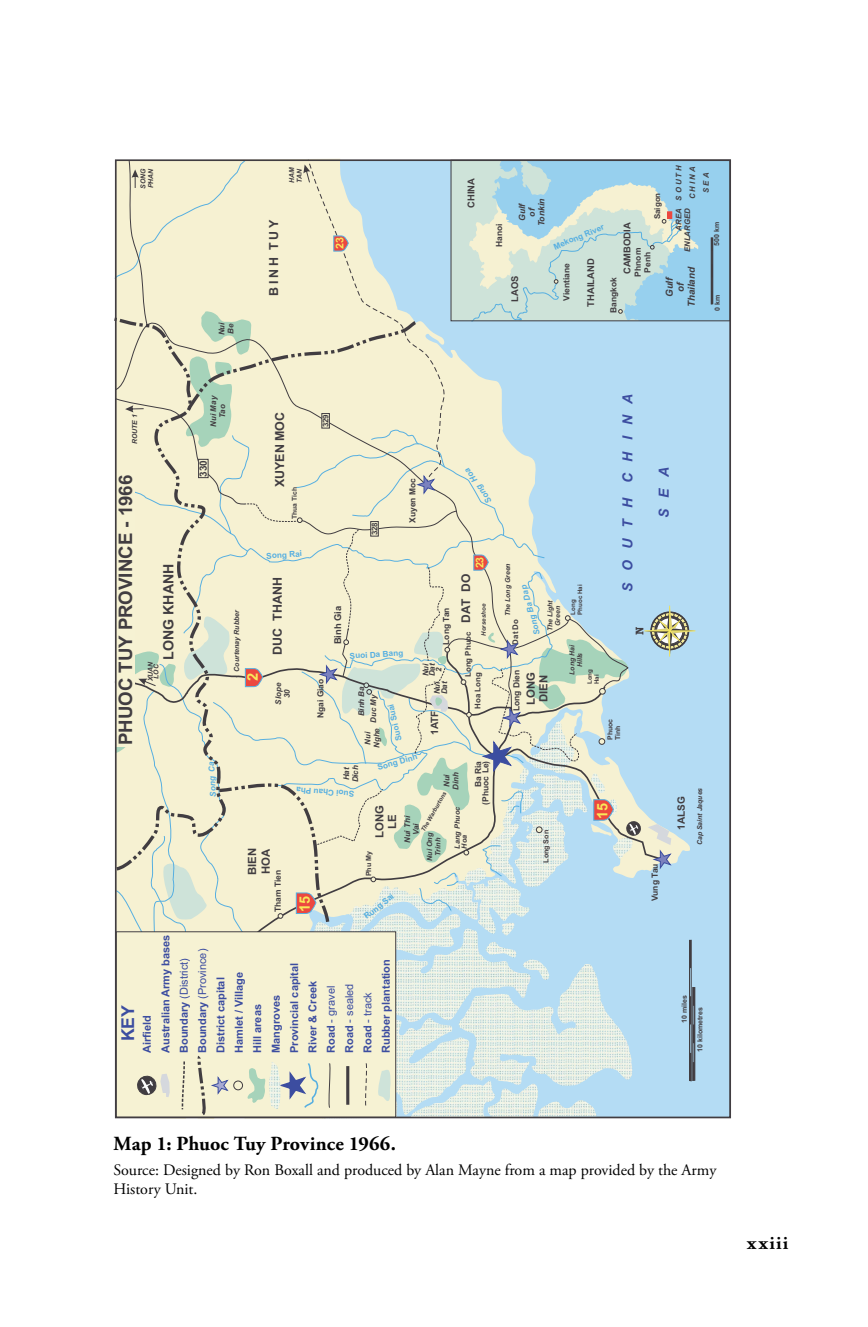
<style>
.page{position:relative;width:868px;height:1327px;background:#fff}
.page>*{position:absolute;margin:0;border:0;box-sizing:border-box;transform-origin:0 0}
.Map_Title{font:700 20px "Adobe Garamond Pro";letter-spacing:.005em;color:#000}
.t1{font:700 18.6px "Arial";color:#413d41}
.t2{font:700 18px "Crimson Text";letter-spacing:.05em;color:#000}
.t3{font:700 17.6px "Arial";color:#3c4da0}
.Source{font:16px/19.2px "Adobe Garamond Pro";color:#000}
.t4{font:700 14.6px "Arial";color:#f8e95a}
.t5{font:700 14.4px "Arial";color:#f8e95a}
.t6{font:700 14.2px "Arial";color:#413d41}
.t7{font:italic 700 14px "Arial";color:#3c4da0}
.t8{font:700 12.4px "Arial";color:#413d41}
.t9{font:700 12px "Arial";color:#413d41}
.t10{font:700 11.4px/12.6px "Arial";color:#413d41}
.t11{font:700 11.2px "Bookman Old Style";color:#413d41}
.t12{font:700 11px/18.4px "Arial";color:#3c4da0}
.t13{font:700 10.6px "Arial";color:#f8e95a}
.t14{font:700 10.4px "Arial";color:#f8e95a}
.t15{font:700 10px "Arial";color:#413d41}
.t16{font:italic 700 9.8px/10.8px "Arial";color:#413d41;text-align:center}
.t17{font:700 9.4px "Arial";color:#413d41}
.t18{font:italic 700 8.6px/9.6px "Arial";color:#413d41;text-align:center}
.t19{font:700 8.4px/9.4px "Arial";color:#413d41;text-align:center}
.t20{font:700 8.2px "Arial";color:#56afe1}
.t21{font:italic 700 8.2px "Arial";color:#56afe1}
.t22{font:italic 700 8px/8.8px "Arial";color:#413d41;text-align:center}
.t23{font:700 8px "Arial";color:#413d41}
.t24{font:700 7.8px "Arial";color:#413d41}
.t25{font:italic 700 7.8px/8.6px "Arial";color:#413d41;text-align:right}
.t26{font:italic 700 7.6px/13.6px "Arial";color:#413d41;text-align:center}
.t27{font:italic 700 7.2px/8.2px "Arial";color:#413d41;text-align:center}
.t28{font:700 7.2px "Arial";color:#413d41}
.t29{font:700 7.2px "Arial";color:#f8e95a}
.t30{font:700 7px "Arial";color:#413d41}
.t31{font:italic 700 7px "Arial";color:#413d41}
.t32{font:italic 700 6.8px/7.6px "Arial";color:#413d41;text-align:center}
.t33{font:700 6.8px/7.6px "Arial";color:#413d41}
.t34{font:700 6.6px "Arial";color:#f8e95a}
.t35{font:700 6.2px/6.8px "Arial";color:#413d41}
.t36{font:italic 700 6.2px "Arial";color:#413d41}
.t37{font:italic 700 6px "Arial";color:#413d41}
.s1{font-weight:400}
</style>
<div class="page">
<div style="left:698px;top:321px;width:30px;height:794px;background:#b4dcf4"></div>
<div style="left:451px;top:160px;width:280px;height:161px;background:#97d0ee"></div>
<hr style="left:712px;top:237px;width:1px;height:67px;background:#413d41">
<hr style="left:711px;top:237px;width:1px;height:67px;background:#413d41">
<svg style="left:114px;top:160px;width:584px;height:959px;background:#d9e4d8"></svg>
<div style="left:450px;top:160px;width:280px;height:161px;border:1px solid #413d41"></div>
<p class="t32" style="left:140px;top:189px;width:22px;text-align:left;rotate:-90deg">SONG<br>PHAN</p>
<p class="t32" style="left:288px;top:183px;width:17px;text-align:left;rotate:-90deg">HAM<br>TAN</p>
<p class="t8" style="left:265px;top:296px;width:78px;rotate:-90deg">BINH TUY</p>
<p class="t13" style="left:332px;top:249px;width:13px;rotate:-90deg">23</p>
<p class="t17" style="left:464px;top:208px;width:31px;rotate:-90deg">CHINA</p>
<p class="t19" style="left:494px;top:247px;width:25px;rotate:-90deg">Hanoi</p>
<p class="t18" style="left:517px;top:226px;width:30px;rotate:-90deg">Gulf of<br>Tonkin</p>
<p class="t17" style="left:508px;top:302px;width:28px;rotate:-90deg">LAOS</p>
<p class="t26" style="left:672px;top:201px;width:37px;rotate:-90deg">SOUTH<br>CHINA<br>SEA</p>
<p class="t23" style="left:651px;top:219px;width:28px;rotate:-90deg">Saigon</p>
<p class="t25" style="left:674px;top:252px;width:45px;rotate:-90deg">AREA<br>ENLARGED</p>
<p class="t16" style="left:664px;top:307px;width:42px;rotate:-90deg">Gulf<br>of<br>Thailand</p>
<p class="t30" style="left:711px;top:246px;width:25px;rotate:-90deg">500 km</p>
<p class="t17" style="left:620px;top:274px;width:53px;rotate:-90deg">CAMBODIA</p>
<p class="t20" style="left:551px;top:241px;width:55px;rotate:-22deg">Mekong River</p>
<p class="t19" style="left:633px;top:277px;width:30px;rotate:-90deg">Phnom<br>Penh</p>
<p class="t17" style="left:584px;top:307px;width:50px;rotate:-90deg">THAILAND</p>
<p class="t19" style="left:562px;top:301px;width:39px;rotate:-90deg">Vientiane</p>
<p class="t19" style="left:608px;top:313px;width:37px;rotate:-90deg">Bangkok</p>
<p class="t30" style="left:712px;top:311px;width:18px;rotate:-90deg">0 km</p>
<p class="t22" style="left:217px;top:335px;width:15px;text-align:left;rotate:-90deg">Nui<br>Be</p>
<p class="t32" style="left:131px;top:444px;width:31px;rotate:-90deg">ROUTE 1</p>
<p class="t1" style="left:112px;top:745px;width:272px;rotate:-90deg">PHUOC TUY PROVINCE - 1966</p>
<p class="t6" style="left:158px;top:660px;width:98px;rotate:-90deg">LONG KHANH</p>
<p class="t32" style="left:148px;top:681px;width:21px;line-height:5.8px;rotate:-90deg">XUAN<br>LOC</p>
<p class="t22" style="left:209px;top:426px;width:32px;rotate:-90deg">Nui May<br>Tao</p>
<p class="t15" style="left:196px;top:477px;width:18px;rotate:-90deg">330</p>
<p class="t8" style="left:271px;top:487px;width:77px;rotate:-90deg">XUYEN MOC</p>
<p class="t33" style="left:290px;top:519px;width:33px;rotate:-90deg">Thua Tich</p>
<p class="t31" style="left:232px;top:672px;width:64px;rotate:-90deg">Courtenay Rubber</p>
<p class="t4" style="left:242px;top:681px;width:10px;rotate:-90deg">2</p>
<p class="t20" style="left:266px;top:550px;width:37px;rotate:-4deg">Song Rai</p>
<p class="t8" style="left:269px;top:654px;width:79px;rotate:-90deg">DUC THANH</p>
<p class="t22" style="left:274px;top:704px;width:23px;rotate:-90deg">Slope<br>30</p>
<p class="t23" style="left:320px;top:427px;width:15px;rotate:-90deg">329</p>
<p class="t23" style="left:369px;top:535px;width:15px;rotate:-90deg">328</p>
<p class="t19" style="left:408px;top:523px;width:46px;rotate:-90deg">Xuyen Moc</p>
<p class="t19" style="left:316px;top:718px;width:41px;rotate:-90deg">Ngai Giao</p>
<p class="t17" style="left:331px;top:644px;width:40px;rotate:-90deg">Binh Gia</p>
<p class="t20" style="left:349px;top:650px;width:55px;rotate:-4deg">Suoi Da Bang</p>
<p class="t22" style="left:355px;top:723px;width:38px;line-height:12px;text-align:left;text-indent:6px;rotate:-90deg">Binh Ba<br>Duc My</p>
<p class="t20" style="left:393px;top:742px;width:39px;rotate:-103deg">Suoi Suai</p>
<p class="t22" style="left:363px;top:748px;width:21px;rotate:-90deg">Nui<br>Nghe</p>
<p class="t19" style="left:441px;top:644px;width:39px;rotate:-90deg">Long Tan</p>
<p class="t22" style="left:422px;top:676px;width:15px;line-height:6.6px;rotate:-90deg">Nui<br>Dat<br>2</p>
<p class="t22" style="left:433px;top:694px;width:15px;line-height:7.4px;text-align:left;rotate:-90deg">Nui<br>Dat</p>
<p class="t15" style="left:427px;top:735px;width:26px;rotate:-90deg">1ATF</p>
<p class="t21" style="left:485px;top:505px;width:42px;rotate:-125deg">Song Hoa</p>
<p class="t13" style="left:472px;top:568px;width:13px;rotate:-90deg">23</p>
<p class="t34" style="left:475px;top:566px;width:9px;rotate:-90deg">23</p>
<p class="t9" style="left:457px;top:622px;width:50px;rotate:-90deg">DAT DO</p>
<p class="t36" style="left:479px;top:636px;width:33px;rotate:-90deg">Horseshoe</p>
<p class="t24" style="left:462px;top:677px;width:47px;rotate:-90deg">Long Phuoc</p>
<p class="t24" style="left:472px;top:709px;width:38px;rotate:-90deg">Hoa Long</p>
<p class="t32" style="left:504px;top:616px;width:54px;rotate:-90deg">The Long Green</p>
<p class="t21" style="left:532px;top:636px;width:53px;rotate:-106deg">Song Ba Dap</p>
<p class="t32" style="left:546px;top:631px;width:33px;rotate:-90deg">The Light<br>Green</p>
<p class="t24" style="left:510px;top:644px;width:27px;rotate:-90deg">Dat Do</p>
<p class="t19" style="left:512px;top:711px;width:43px;rotate:-90deg">Long Dien</p>
<p class="t10" style="left:524px;top:705px;width:34px;rotate:-90deg">LONG<br>DIEN</p>
<p class="t35" style="left:569px;top:615px;width:32px;rotate:-90deg">Long<br>Phuoc Hai</p>
<p class="t32" style="left:568px;top:675px;width:31px;rotate:-90deg">Long Hai<br>Hills</p>
<p class="t35" style="left:586px;top:684px;width:17px;rotate:-90deg">Long<br>Hai</p>
<p class="t7" style="left:618px;top:592px;width:199px;rotate:-90deg">SOUTH CHINA</p>
<p class="t11" style="left:631px;top:635px;width:10px;rotate:-90deg">N</p>
<p class="t33" style="left:606px;top:740px;width:23px;rotate:-90deg">Phuoc<br>Tinh</p>
<p class="t7" style="left:654px;top:518px;width:53px;rotate:-90deg">SEA</p>
<p class="t21" style="left:208px;top:797px;width:37px;rotate:-94deg">Song Ca</p>
<p class="t10" style="left:245px;top:875px;width:29px;line-height:13.6px;rotate:-90deg">BIEN<br>HOA</p>
<p class="t19" style="left:273px;top:912px;width:44px;rotate:-90deg">Tham Tien</p>
<p class="t20" style="left:376px;top:762px;width:43px;rotate:-16deg">Song Dinh</p>
<p class="t22" style="left:342px;top:782px;width:19px;text-align:left;rotate:-90deg">Hat<br>Dich</p>
<p class="t22" style="left:442px;top:789px;width:19px;rotate:-90deg">Nui<br>Dinh</p>
<p class="t20" style="left:354px;top:800px;width:60px;rotate:-176deg">Suoi Chau Pha</p>
<p class="t37" style="left:419px;top:829px;width:47px;rotate:-61deg">The Warburtons</p>
<p class="t10" style="left:373px;top:838px;width:34px;text-align:center;rotate:-90deg">LONG<br>LE</p>
<p class="t27" style="left:454px;top:848px;width:43px;line-height:6.8px;text-align:left;rotate:-90deg">Lang Phuoc<br>Hoa</p>
<p class="t22" style="left:403px;top:843px;width:29px;rotate:-90deg">Nui Thi<br>Vai</p>
<p class="t27" style="left:426px;top:861px;width:30px;rotate:-90deg">Nui Ong<br>Trinh</p>
<p class="t28" style="left:363px;top:876px;width:27px;rotate:-90deg">Phu My</p>
<p class="t5" style="left:294px;top:912px;width:18px;rotate:-90deg">15</p>
<p class="t29" style="left:299px;top:907px;width:9px;rotate:-90deg">15</p>
<p class="t20" style="left:361px;top:913px;width:37px;rotate:-39deg">Rung Sai</p>
<p class="t19" style="left:474px;top:804px;width:45px;line-height:7.4px;text-align:right;rotate:-90deg">Ba Ria (Phuoc Le)</p>
<p class="t30" style="left:541px;top:863px;width:34px;rotate:-90deg">Long Son</p>
<p class="t5" style="left:592px;top:818px;width:18px;rotate:-90deg">15</p>
<p class="t14" style="left:595px;top:815px;width:13px;rotate:-90deg">15</p>
<p class="t34" style="left:598px;top:813px;width:9px;rotate:-90deg">15</p>
<p class="t19" style="left:650px;top:901px;width:39px;rotate:-90deg">Vung Tau</p>
<p class="t15" style="left:674px;top:830px;width:35px;rotate:-90deg">1ALSG</p>
<p class="t32" style="left:696px;top:845px;width:59px;rotate:-90deg">Cap Saint Jaques</p>
<p class="t3" style="left:116px;top:1041px;width:38px;rotate:-90deg">KEY</p>
<p class="t12" style="left:138px;top:1053px;width:120px;rotate:-90deg">Airfield<br>Australian Army bases<br>Boundary <span class="s1">(District)<br></span>Boundary <span class="s1">(Province)<br></span>District capital<br>Hamlet / Village<br>Hill areas<br>Mangroves<br>Provincial capital<br>River &amp; Creek<br>Road <span class="s1">- gravel<br></span>Road <span class="s1">- sealed<br></span>Road <span class="s1">- track<br></span>Rubber plantation</p>
<p class="t30" style="left:679px;top:1022px;width:29px;rotate:-90deg">10 miles</p>
<p class="t30" style="left:695px;top:1052px;width:47px;rotate:-90deg">10 kilometres</p>
<p class="Map_Title" style="left:113px;top:1132px;width:284px">Map 1: Phuoc Tuy Province 1966.</p>
<p class="Source" style="left:113px;top:1161px;width:604px">Source: Designed by Ron Boxall and produced by Alan Mayne from a map provided by the Army<br>History Unit.</p>
<h3 class="t2" style="left:746px;top:1232px;width:44px">xxiii</h3>
</div>
